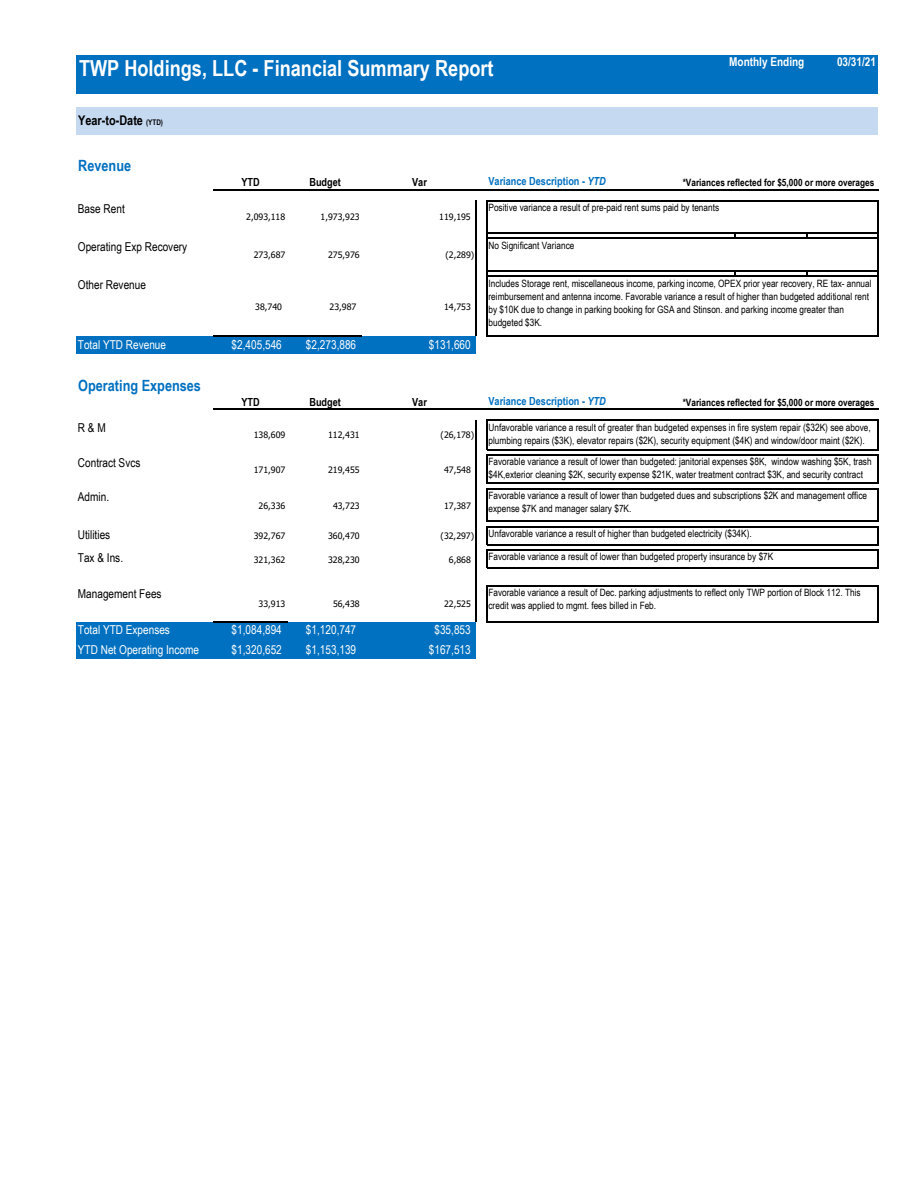
<style>
.page{position:relative;width:918px;height:1188px;background:#fff}
.page>*{position:absolute;margin:0;border:0;box-sizing:border-box;transform-origin:0 0}
.t1{font:700 22.2px "Arial Narrow";color:#fff}
.t2{font:700 15.45px "Arial Narrow";color:#0070c0}
.t3{font:700 13.35px "Arial Narrow";color:#000}
.t4{font:12.3px "Arial Narrow";color:#fff}
.t5{font:12.3px "Arial Narrow";color:#000}
.t6{font:700 12.3px "Arial Narrow";color:#fff}
.t7{font:700 11.1px "Arial Narrow";color:#0070c0}
.t8{font:700 11.1px "Arial Narrow";color:#000}
.t9{font:10.05px/13.2px "Arial Narrow";color:#000}
.t10{font:700 10.05px "Arial Narrow";color:#000}
.t11{font:8.85px "Tahoma";color:#000}
.s1{font-size:7.8px}
.s2{font-style:italic}
</style>
<div class="page">
<div style="left:76px;top:55px;width:802px;height:38px;background:#0070c0"></div>
<div style="left:76px;top:107px;width:802px;height:27px;background:#c5d9f1"></div>
<div style="left:76px;top:336px;width:400px;height:18px;background:#0070c0"></div>
<div style="left:76px;top:622px;width:400px;height:37px;background:#0070c0"></div>
<hr style="left:213px;top:335px;width:149px;height:1px;background:#000">
<hr style="left:476px;top:201px;width:1px;height:135px;background:#000">
<hr style="left:486px;top:200px;width:1px;height:136px;background:#000">
<hr style="left:878px;top:201px;width:1px;height:135px;background:#000">
<hr style="left:486px;top:420px;width:1px;height:30px;background:#000">
<svg style="left:878px;top:421px;width:1px;height:28px"></svg>
<hr style="left:486px;top:454px;width:1px;height:30px;background:#000">
<svg style="left:878px;top:456px;width:1px;height:27px"></svg>
<hr style="left:486px;top:488px;width:1px;height:34px;background:#000">
<hr style="left:878px;top:489px;width:1px;height:33px;background:#000">
<svg style="left:878px;top:527px;width:1px;height:17px"></svg>
<svg style="left:486px;top:526px;width:1px;height:42px"></svg>
<svg style="left:878px;top:551px;width:1px;height:16px"></svg>
<hr style="left:213px;top:622px;width:75px;height:1px;background:#000">
<hr style="left:476px;top:420px;width:1px;height:202px;background:#000">
<hr style="left:486px;top:585px;width:1px;height:38px;background:#000">
<hr style="left:878px;top:586px;width:1px;height:37px;background:#000">
<hr style="left:213px;top:189px;width:665px;height:1px;background:#000">
<hr style="left:487px;top:200px;width:392px;height:1px;background:#000">
<hr style="left:487px;top:233px;width:392px;height:1px;background:#000">
<hr style="left:487px;top:238px;width:392px;height:1px;background:#000">
<hr style="left:487px;top:271px;width:392px;height:1px;background:#000">
<hr style="left:487px;top:276px;width:392px;height:1px;background:#000">
<hr style="left:487px;top:335px;width:392px;height:1px;background:#000">
<hr style="left:213px;top:409px;width:665px;height:1px;background:#000">
<hr style="left:487px;top:420px;width:392px;height:1px;background:#000">
<hr style="left:487px;top:449px;width:392px;height:1px;background:#000">
<hr style="left:487px;top:454px;width:392px;height:2px;background:#000">
<hr style="left:487px;top:483px;width:392px;height:1px;background:#000">
<hr style="left:487px;top:488px;width:392px;height:1px;background:#000">
<hr style="left:487px;top:521px;width:392px;height:1px;background:#000">
<hr style="left:487px;top:526px;width:392px;height:1px;background:#000">
<hr style="left:487px;top:544px;width:392px;height:1px;background:#000">
<hr style="left:487px;top:550px;width:392px;height:1px;background:#000">
<hr style="left:487px;top:567px;width:392px;height:1px;background:#000">
<hr style="left:487px;top:585px;width:392px;height:1px;background:#000">
<hr style="left:487px;top:622px;width:392px;height:1px;background:#000">
<h1 class="t1" style="left:79px;top:55px;width:416px">TWP Holdings, LLC - Financial Summary Report</h1>
<p class="t6" style="left:729px;top:55px;width:77px">Monthly Ending</p>
<p class="t6" style="left:837px;top:55px;width:41px">03/31/21</p>
<h3 class="t3" style="left:78px;top:113px;width:86px">Year-to-Date <span class="s1">(YTD)</span></h3>
<h2 class="t2" style="left:78px;top:157px;width:54px">Revenue</h2>
<p class="t8" style="left:242px;top:175px;width:20px">YTD</p>
<p class="t8" style="left:309px;top:175px;width:33px">Budget</p>
<p class="t8" style="left:412px;top:175px;width:16px">Var</p>
<p class="t7" style="left:489px;top:174px;width:119px">Variance Description - <span class="s2">YTD</span></p>
<p class="t10" style="left:683px;top:176px;width:193px">*Variances reflected for $5,000 or more overages</p>
<p class="t5" style="left:78px;top:201px;width:48px">Base Rent</p>
<p class="t11" style="left:246px;top:211px;width:41px">2,093,118</p>
<p class="t11" style="left:321px;top:211px;width:41px">1,973,923</p>
<p class="t11" style="left:439px;top:211px;width:33px">119,195</p>
<p class="t5" style="left:78px;top:239px;width:111px">Operating Exp Recovery</p>
<p class="t11" style="left:254px;top:249px;width:33px">273,687</p>
<p class="t11" style="left:328px;top:249px;width:33px">275,976</p>
<p class="t11" style="left:446px;top:249px;width:30px">(2,289)</p>
<p class="t5" style="left:78px;top:277px;width:70px">Other Revenue</p>
<p class="t11" style="left:255px;top:301px;width:28px">38,740</p>
<p class="t11" style="left:330px;top:301px;width:28px">23,987</p>
<p class="t11" style="left:444px;top:301px;width:28px">14,753</p>
<p class="t4" style="left:78px;top:338px;width:90px">Total YTD Revenue</p>
<p class="t4" style="left:232px;top:338px;width:52px">$2,405,546</p>
<p class="t4" style="left:306px;top:338px;width:52px">$2,273,886</p>
<p class="t4" style="left:429px;top:338px;width:43px">$131,660</p>
<h2 class="t2" style="left:78px;top:376px;width:124px">Operating Expenses</h2>
<p class="t8" style="left:242px;top:395px;width:20px">YTD</p>
<p class="t8" style="left:309px;top:395px;width:33px">Budget</p>
<p class="t8" style="left:412px;top:395px;width:16px">Var</p>
<p class="t7" style="left:489px;top:394px;width:119px">Variance Description - <span class="s2">YTD</span></p>
<p class="t10" style="left:683px;top:396px;width:193px">*Variances reflected for $5,000 or more overages</p>
<p class="t5" style="left:78px;top:421px;width:29px">R &amp; M</p>
<p class="t11" style="left:254px;top:430px;width:33px">138,609</p>
<p class="t11" style="left:328px;top:430px;width:33px">112,431</p>
<p class="t11" style="left:441px;top:430px;width:35px">(26,178)</p>
<p class="t5" style="left:78px;top:456px;width:64px">Contract Svcs</p>
<p class="t11" style="left:254px;top:464px;width:33px">171,907</p>
<p class="t11" style="left:328px;top:464px;width:33px">219,455</p>
<p class="t11" style="left:444px;top:464px;width:28px">47,548</p>
<p class="t5" style="left:78px;top:489px;width:33px">Admin.</p>
<p class="t11" style="left:259px;top:500px;width:28px">26,336</p>
<p class="t11" style="left:333px;top:500px;width:28px">43,723</p>
<p class="t11" style="left:444px;top:500px;width:28px">17,387</p>
<p class="t5" style="left:78px;top:527px;width:34px">Utilities</p>
<p class="t11" style="left:254px;top:530px;width:33px">392,767</p>
<p class="t11" style="left:328px;top:530px;width:33px">360,470</p>
<p class="t11" style="left:441px;top:530px;width:35px">(32,297)</p>
<p class="t5" style="left:78px;top:551px;width:47px">Tax &amp; Ins.</p>
<p class="t11" style="left:254px;top:554px;width:33px">321,362</p>
<p class="t11" style="left:328px;top:554px;width:33px">328,230</p>
<p class="t11" style="left:449px;top:554px;width:23px">6,868</p>
<p class="t5" style="left:78px;top:586px;width:85px">Management Fees</p>
<p class="t11" style="left:259px;top:598px;width:28px">33,913</p>
<p class="t11" style="left:333px;top:598px;width:28px">56,438</p>
<p class="t11" style="left:444px;top:598px;width:28px">22,525</p>
<p class="t4" style="left:78px;top:623px;width:94px">Total YTD Expenses</p>
<p class="t4" style="left:232px;top:623px;width:52px">$1,084,894</p>
<p class="t4" style="left:306px;top:623px;width:52px">$1,120,747</p>
<p class="t4" style="left:435px;top:623px;width:38px">$35,853</p>
<p class="t4" style="left:78px;top:642px;width:123px">YTD Net Operating Income</p>
<p class="t4" style="left:232px;top:642px;width:52px">$1,320,652</p>
<p class="t4" style="left:306px;top:642px;width:52px">$1,153,139</p>
<p class="t4" style="left:429px;top:642px;width:43px">$167,513</p>
<p class="t9" style="left:489px;top:201px;width:232px">Positive variance a result of pre-paid rent sums paid by tenants</p>
<p class="t9" style="left:489px;top:239px;width:87px">No Significant Variance</p>
<p class="t9" style="left:489px;top:277px;width:385px">Includes Storage rent, miscellaneous income, parking income, OPEX prior year recovery, RE tax- annual reimbursement and antenna income. Favorable variance a result of higher than budgeted additional rent by $10K due to change in parking booking for GSA and Stinson. and parking income greater than budgeted $3K.</p>
<p class="t9" style="left:489px;top:420px;width:384px">Unfavorable variance a result of greater than budgeted expenses in fire system repair ($32K) see above, plumbing repairs ($3K), elevator repairs ($2K), security equipment ($4K) and window/door maint ($2K).</p>
<p class="t9" style="left:489px;top:455px;width:385px">Favorable variance a result of lower than budgeted: janitorial expenses $8K, window washing $5K, trash $4K,exterior cleaning $2K, security expense $21K, water treatment contract $3K, and security contract</p>
<p class="t9" style="left:489px;top:489px;width:380px">Favorable variance a result of lower than budgeted dues and subscriptions $2K and management office expense $7K and manager salary $7K.</p>
<p class="t9" style="left:489px;top:527px;width:265px">Unfavorable variance a result of higher than budgeted electricity ($34K).</p>
<p class="t9" style="left:489px;top:550px;width:286px">Favorable variance a result of lower than budgeted property insurance by $7K</p>
<p class="t9" style="left:489px;top:586px;width:374px">Favorable variance a result of Dec. parking adjustments to reflect only TWP portion of Block 112. This credit was applied to mgmt. fees billed in Feb.</p>
</div>
